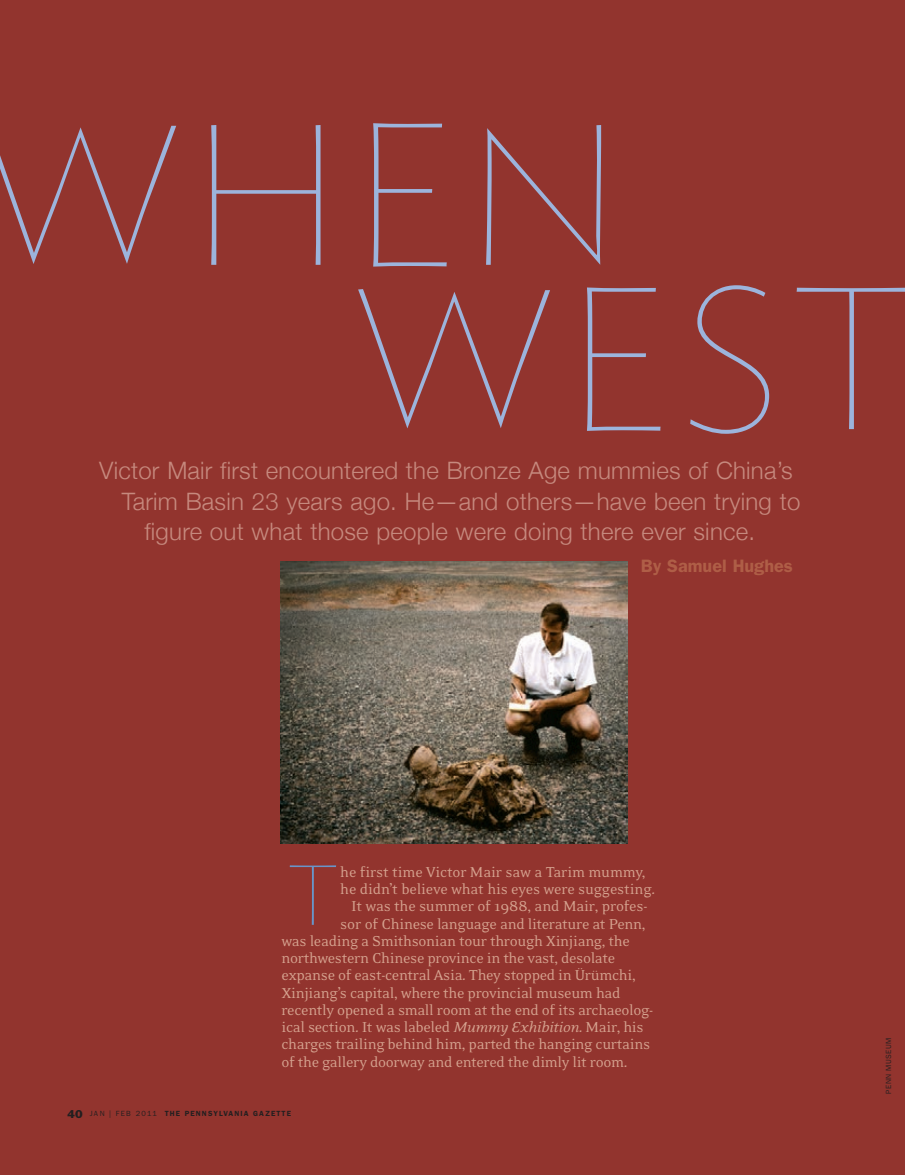
<style>
.page{position:relative;width:905px;height:1175px;background:#fff}
.page>*{position:absolute;margin:0;border:0;box-sizing:border-box;transform-origin:0 0}
.t1{font:222.9px "Topaz Layers Inline";letter-spacing:-.035em;color:#9cb4dc}
.t2{font:93.75px "Topaz Layers Inline";color:#6895c9}
.t3{font:300 24px "Helvetica Neue";letter-spacing:.01em;color:#c6897e}
.t4{font:600 18px "Franklin Gothic";color:#af5e47}
.t5{font:16.5px "Eidetic Neo";letter-spacing:-.02em;color:#d5a28f}
.t6{font:600 7.5px "Franklin Gothic";letter-spacing:.145em;color:#231f20}
.t7{font:7.5px "Franklin Gothic";letter-spacing:.05em;color:#231f20}
.s1{font-style:italic}
.s2{font-weight:400;font-size:10.5px}
.s3{font-weight:400}
</style>
<div class="page">
<div style="left:0;top:0;width:904px;height:1174px;background:#92342e"></div>
<img style="left:280px;top:561px;width:347px;height:282px">
<h1 class="t1" style="left:-34px;top:66px;width:660px">WHEN</h1>
<h1 class="t1" style="left:340px;top:230px;width:578px">WEST</h1>
<h3 class="t3" style="left:99px;top:456px;width:695px">Victor Mair first encountered the Bronze Age mummies of China’s</h3>
<h3 class="t3" style="left:122px;top:486px;width:680px">Tarim Basin 23 years ago. He—and others—have been trying to</h3>
<h3 class="t3" style="left:144px;top:517px;width:612px">figure out what those people were doing there ever since.</h3>
<p class="t4" style="left:640px;top:559px;width:153px">By Samuel Hughes</p>
<h2 class="t2" style="left:281px;top:841px;width:60px">T</h2>
<p class="t5" style="left:340px;top:866px;width:306px">he first time Victor Mair saw a Tarim mummy,</p>
<p class="t5" style="left:340px;top:883px;width:316px">he didn’t believe what his eyes were suggesting.</p>
<p class="t5" style="left:351px;top:900px;width:298px">It was the summer of 1988, and Mair, profes-</p>
<p class="t5" style="left:340px;top:917px;width:307px">sor of Chinese language and literature at Penn,</p>
<p class="t5" style="left:281px;top:935px;width:350px">was leading a Smithsonian tour through Xinjiang, the</p>
<p class="t5" style="left:281px;top:952px;width:335px">northwestern Chinese province in the vast, desolate</p>
<p class="t5" style="left:281px;top:969px;width:356px">expanse of east-central Asia. They stopped in Ürümchi,</p>
<p class="t5" style="left:281px;top:986px;width:340px">Xinjiang’s capital, where the provincial museum had</p>
<p class="t5" style="left:281px;top:1004px;width:373px">recently opened a small room at the end of its archaeolog-</p>
<p class="t5" style="left:281px;top:1021px;width:364px">ical section. It was labeled <span class="s1">Mummy Exhibition</span>. Mair, his</p>
<p class="t5" style="left:281px;top:1038px;width:370px">charges trailing behind him, parted the hanging curtains</p>
<p class="t5" style="left:281px;top:1055px;width:347px">of the gallery doorway and entered the dimly lit room.</p>
<p class="t6" style="left:68px;top:1110px;width:225px"><span class="s2">40</span> <span class="s3">JAN | FEB 2011</span> THE PENNSYLVANIA GAZETTE</p>
<p class="t7" style="left:885px;top:1094px;width:58px;rotate:-90deg">PENN MUSEUM</p>
</div>
